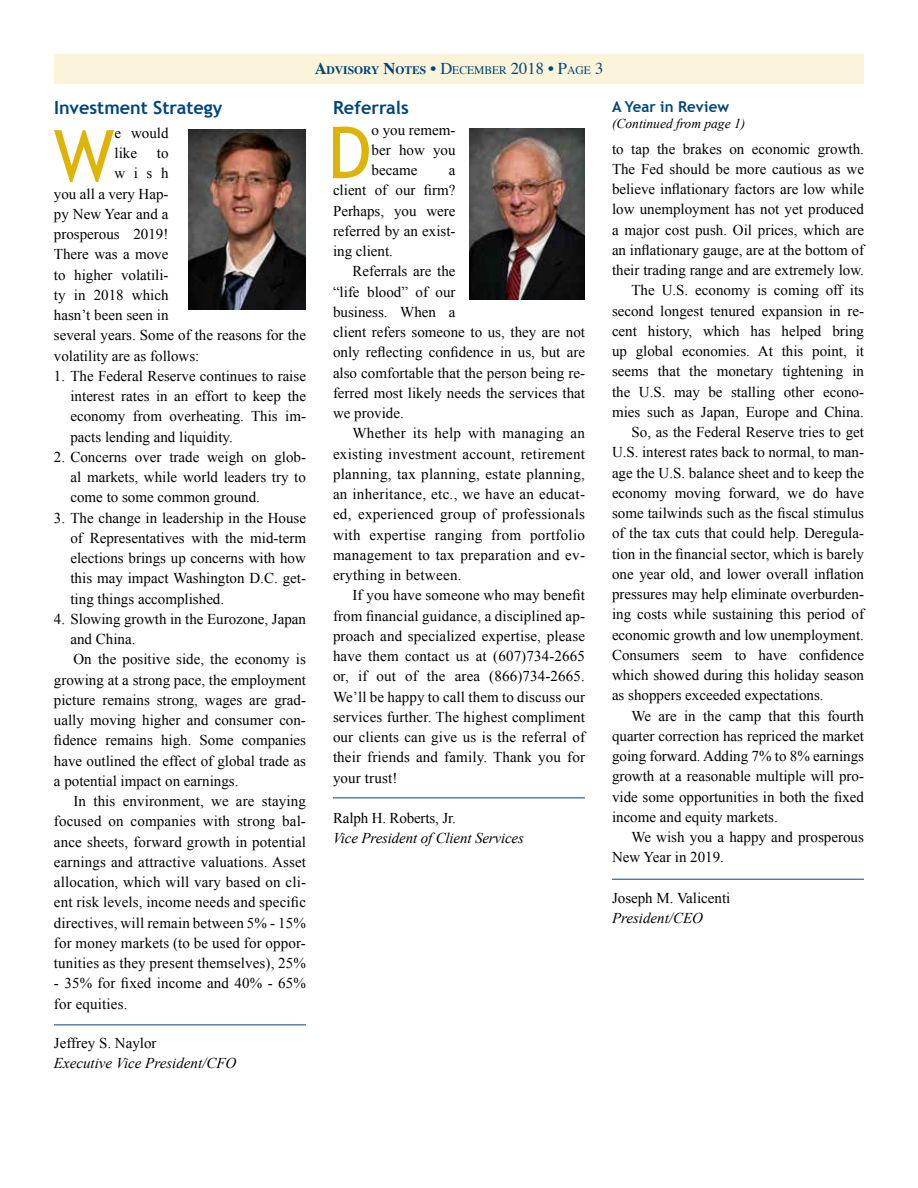
<style>
.page{position:relative;width:918px;height:1188px;background:#fff}
.page>*{position:absolute;margin:0;border:0;box-sizing:border-box;transform-origin:0 0}
.t1{font:71.55px "Trebuchet MS";color:#deb408}
.t2{font:700 18px "Trebuchet MS";color:#00447c}
.t3{font:15px/20.2px "Times New Roman";color:#000;text-align:justify}
.t4{font:italic 15px "Times New Roman";color:#000}
.t5{font:700 15px "Trebuchet MS";color:#00447c}
.t6{font:italic 13.5px "Times New Roman";color:#000}
.t7{font:700 11.55px "Times";color:#00447c}
.s1{font-size:16.5px}
.s2{font-weight:400;font-size:16.5px}
.s3{font-weight:400}
</style>
<div class="page">
<div style="left:54px;top:54px;width:810px;height:30px;background:#faf4da"></div>
<img style="left:189px;top:129px;width:117px;height:181px">
<hr style="left:612px;top:879px;width:252px;height:1px;background:#00447c">
<hr style="left:333px;top:797px;width:252px;height:1px;background:#00447c">
<hr style="left:54px;top:1025px;width:252px;height:1px;background:#00447c">
<img style="left:469px;top:129px;width:116px;height:171px">
<p class="t7" style="left:315px;top:59px;width:290px"><span class="s1">A</span>DVISORY <span class="s1">N</span>OTES <span class="s2">• D</span><span class="s3">ECEMBER</span> <span class="s2">2018 • P</span><span class="s3">AGE</span> <span class="s2">3</span></p>
<p class="t2" style="left:333px;top:97px;width:77px">Referrals</p>
<h1 class="t1" style="left:328px;top:111px;width:45px">D</h1>
<p class="t3" style="left:372px;top:119px;width:85px">o you remem&shy;ber how you became</p>
<p class="t2" style="left:54px;top:97px;width:170px">Investment Strategy</p>
<p class="t5" style="left:612px;top:97px;width:119px">A Year in Review</p>
<p class="t6" style="left:612px;top:115px;width:135px">(Continued from page 1)</p>
<h1 class="t1" style="left:54px;top:114px;width:62px">W</h1>
<p class="t3" style="left:115px;top:122px;width:55px">e would like</p>
<p class="t3" style="left:612px;top:138px;width:254px">to tap the brakes on economic growth.</p>
<p class="t3" style="left:612px;top:158px;width:254px">The Fed should be more cautious as we</p>
<p class="t3" style="left:612px;top:179px;width:254px">believe inflationary factors are low while</p>
<p class="t3" style="left:612px;top:199px;width:254px">low unemployment has not yet produced</p>
<p class="t3" style="left:612px;top:219px;width:254px">a major cost push. Oil prices, which are</p>
<p class="t3" style="left:612px;top:239px;width:254px">an inflationary gauge, are at the bottom of</p>
<p class="t3" style="left:612px;top:260px;width:254px">their trading range and are extremely low.</p>
<p class="t3" style="left:632px;top:280px;width:234px">The U.S. economy is coming off its</p>
<p class="t3" style="left:612px;top:300px;width:254px">second longest tenured expansion in re-</p>
<p class="t3" style="left:612px;top:320px;width:254px">cent history, which has helped bring</p>
<p class="t3" style="left:612px;top:341px;width:254px">up global economies. At this point, it</p>
<p class="t3" style="left:612px;top:361px;width:254px">seems that the monetary tightening in</p>
<p class="t3" style="left:612px;top:381px;width:254px">the U.S. may be stalling other econo-</p>
<p class="t3" style="left:612px;top:401px;width:254px">mies such as Japan, Europe and China.</p>
<p class="t3" style="left:632px;top:422px;width:234px">So, as the Federal Reserve tries to get</p>
<p class="t3" style="left:612px;top:442px;width:254px">U.S. interest rates back to normal, to man-</p>
<p class="t3" style="left:612px;top:462px;width:254px">age the U.S. balance sheet and to keep the</p>
<p class="t3" style="left:612px;top:482px;width:254px">economy moving forward, we do have</p>
<p class="t3" style="left:612px;top:503px;width:254px">some tailwinds such as the fiscal stimulus</p>
<p class="t3" style="left:612px;top:523px;width:253px">of the tax cuts that could help. Deregula-</p>
<p class="t3" style="left:612px;top:543px;width:254px">tion in the financial sector, which is barely</p>
<p class="t3" style="left:612px;top:563px;width:254px">one year old, and lower overall inflation</p>
<p class="t3" style="left:612px;top:584px;width:254px">pressures may help eliminate overburden-</p>
<p class="t3" style="left:612px;top:604px;width:254px">ing costs while sustaining this period of</p>
<p class="t3" style="left:612px;top:624px;width:254px">economic growth and low unemployment.</p>
<p class="t3" style="left:612px;top:644px;width:254px">Consumers seem to have confidence</p>
<p class="t3" style="left:612px;top:665px;width:254px">which showed during this holiday season</p>
<p class="t3" style="left:612px;top:685px;width:213px">as shoppers exceeded expectations.</p>
<p class="t3" style="left:632px;top:705px;width:234px">We are in the camp that this fourth</p>
<p class="t3" style="left:612px;top:725px;width:254px">quarter correction has repriced the market</p>
<p class="t3" style="left:612px;top:746px;width:254px">going forward. Adding 7% to 8% earnings</p>
<p class="t3" style="left:612px;top:766px;width:254px">growth at a reasonable multiple will pro-</p>
<p class="t3" style="left:612px;top:786px;width:253px">vide some opportunities in both the fixed</p>
<p class="t3" style="left:612px;top:806px;width:167px">income and equity markets.</p>
<p class="t3" style="left:632px;top:827px;width:234px">We wish you a happy and prosperous</p>
<p class="t3" style="left:612px;top:847px;width:114px">New Year in 2019.</p>
<p class="t3" style="left:612px;top:887px;width:120px">Joseph M. Valicenti</p>
<p class="t4" style="left:612px;top:908px;width:93px">President/CEO</p>
<p class="t3" style="left:157px;top:143px;width:13px">to</p>
<p class="t3" style="left:115px;top:163px;width:55px">wish</p>
<p class="t3" style="left:54px;top:183px;width:116px">you all a very Hap-</p>
<p class="t3" style="left:54px;top:203px;width:116px">py New Year and a</p>
<p class="t3" style="left:54px;top:224px;width:116px">prosperous 2019!</p>
<p class="t3" style="left:54px;top:244px;width:116px">There was a move</p>
<p class="t3" style="left:54px;top:264px;width:116px">to higher volatili-</p>
<p class="t3" style="left:54px;top:284px;width:116px">ty in 2018 which</p>
<p class="t3" style="left:54px;top:305px;width:116px">hasn’t been seen in</p>
<p class="t3" style="left:54px;top:325px;width:254px">several years. Some of the reasons for the</p>
<p class="t3" style="left:54px;top:345px;width:147px">volatility are as follows:</p>
<p class="t3" style="left:70px;top:365px;width:237px;text-indent:-16px">1. The Federal Reserve continues to raise interest rates in an effort to keep the economy from overheating. This im&shy;pacts lending and liquidity.</p>
<p class="t3" style="left:70px;top:446px;width:237px;text-indent:-16px">2. Concerns over trade weigh on glob&shy;al markets, while world leaders try to come to some common ground.</p>
<p class="t3" style="left:70px;top:507px;width:237px;text-indent:-16px">3. The change in leadership in the House of Representatives with the mid-term elections brings up concerns with how this may impact Washington D.C. get&shy;ting things accomplished.</p>
<p class="t3" style="left:54px;top:608px;width:254px">4. Slowing growth in the Eurozone, Japan</p>
<p class="t3" style="left:70px;top:629px;width:66px">and China.</p>
<p class="t3" style="left:73px;top:649px;width:234px">On the positive side, the economy is</p>
<p class="t3" style="left:54px;top:669px;width:254px">growing at a strong pace, the employment</p>
<p class="t3" style="left:54px;top:689px;width:254px">picture remains strong, wages are grad-</p>
<p class="t3" style="left:54px;top:710px;width:254px">ually moving higher and consumer con-</p>
<p class="t3" style="left:54px;top:730px;width:254px">fidence remains high. Some companies</p>
<p class="t3" style="left:54px;top:750px;width:254px">have outlined the effect of global trade as</p>
<p class="t3" style="left:54px;top:770px;width:186px">a potential impact on earnings.</p>
<p class="t3" style="left:73px;top:791px;width:234px">In this environment, we are staying</p>
<p class="t3" style="left:54px;top:811px;width:254px">focused on companies with strong bal-</p>
<p class="t3" style="left:54px;top:831px;width:254px">ance sheets, forward growth in potential</p>
<p class="t3" style="left:54px;top:851px;width:254px">earnings and attractive valuations. Asset</p>
<p class="t3" style="left:54px;top:872px;width:254px">allocation, which will vary based on cli-</p>
<p class="t3" style="left:54px;top:892px;width:254px">ent risk levels, income needs and specific</p>
<p class="t3" style="left:54px;top:912px;width:254px">directives, will remain between 5% - 15%</p>
<p class="t3" style="left:54px;top:932px;width:254px">for money markets (to be used for oppor-</p>
<p class="t3" style="left:54px;top:953px;width:254px">tunities as they present themselves), 25%</p>
<p class="t3" style="left:54px;top:973px;width:254px">- 35% for fixed income and 40% - 65% for equities.</p>
<p class="t3" style="left:54px;top:1033px;width:104px">Jeffrey S. Naylor</p>
<p class="t4" style="left:54px;top:1053px;width:184px">Executive Vice President/CFO</p>
<p class="t3" style="left:333px;top:160px;width:124px;text-indent:116px">a client of our firm?<br>Perhaps, you were referred by an exist&shy;ing client.</p>
<p class="t3" style="left:333px;top:261px;width:254px;text-align:left;text-indent:20px">Referrals are the<br>“life blood” of our<br>business. When a<br>client refers someone to us, they are not only reflecting confidence in us, but are also comfortable that the person being re&shy;ferred most likely needs the services that we provide.</p>
<p class="t3" style="left:333px;top:423px;width:254px;text-indent:20px">Whether its help with managing an existing investment account, retirement planning, tax planning, estate planning, an inheritance, etc., we have an educat&shy;ed, experienced group of professionals with expertise ranging from portfolio management to tax preparation and ev&shy;erything in between.</p>
<p class="t3" style="left:333px;top:585px;width:254px;text-indent:20px">If you have someone who may benefit from financial guidance, a disciplined ap&shy;proach and specialized expertise, please have them contact us at (607)734-2665 or, if out of the area (866)734-2665.<br>We’ll be happy to call them to discuss our services further. The highest compliment our clients can give us is the referral of their friends and family. Thank you for your trust!</p>
<p class="t3" style="left:333px;top:808px;width:124px">Ralph H. Roberts, Jr.</p>
<p class="t4" style="left:333px;top:828px;width:193px">Vice President of Client Services</p>
</div>
